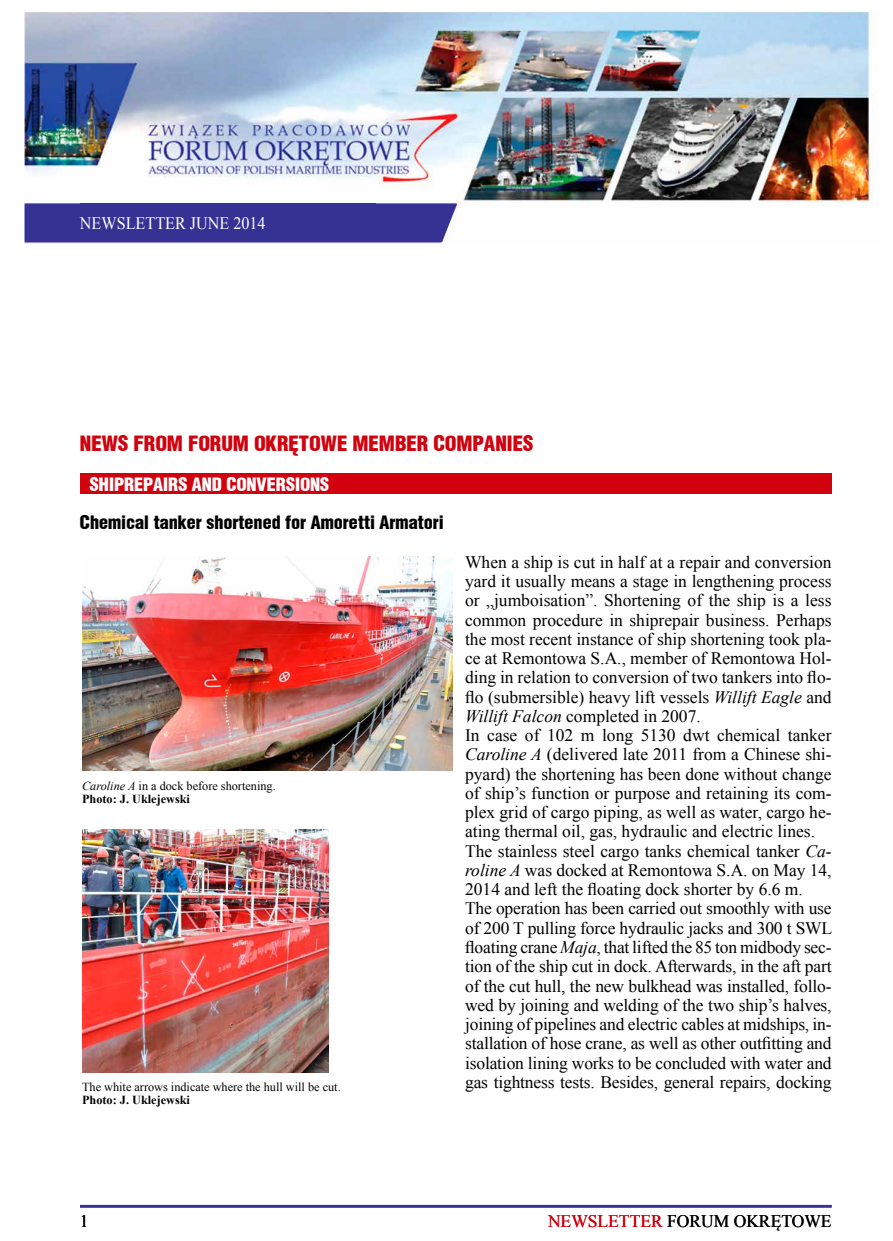
<style>
.page{position:relative;width:893px;height:1241px;background:#fff}
.page>*{position:absolute;margin:0;border:0;box-sizing:border-box;transform-origin:0 0}
.t1{font:21px "Switz Cond Blackpl";color:#d1010e}
.t2{font:18.38px "Switz Cond Blackpl";color:#000}
.t3{font:18.38px "Switz Cond Blackpl";color:#fff}
.t4{font:17.5px/19.2px "Times New Roman";color:#000}
.t5{font:17.5px "Times New Roman";color:#fff;scale:.92 1}
.t6{font:12.25px/13.1px "Times New Roman";color:#000}
.t7{font:700 12.25px "Times New Roman";color:#000}
.s1{font-style:italic}
.s2{font-weight:700}
.s3{color:#d1010e}
</style>
<div class="page">
<img style="left:25px;top:12px;width:848px;height:231px">
<hr style="left:80px;top:1204px;width:752px;height:3px;background:#363294">
<div style="left:80px;top:473px;width:752px;height:20px;background:#d1010e"></div>
<svg style="left:25px;top:203px;width:432px;height:39px;background:#423e9a"></svg>
<div style="left:80px;top:203px;width:295px;height:39px;background:#363294"></div>
<img style="left:82px;top:829px;width:246px;height:242px">
<img style="left:82px;top:556px;width:371px;height:214px">
<p class="t5" style="left:80px;top:210px;width:203px">NEWSLETTER JUNE 2014</p>
<p class="t1" style="left:80px;top:429px;width:455px">NEWS FROM FORUM OKRĘTOWE MEMBER COMPANIES</p>
<p class="t3" style="left:90px;top:471px;width:241px">SHIPREPAIRS AND CONVERSIONS</p>
<p class="t2" style="left:80px;top:510px;width:365px">Chemical tanker shortened for Amoretti Armatori</p>
<p class="t6" style="left:82px;top:779px;width:195px"><span class="s1">Caroline A</span> in a dock before shortening.<br><span class="s2">Photo: J. Uklejewski</span></p>
<p class="t4" style="left:465px;top:551px;width:369px">When a ship is cut in half at a repair and conversion yard it usually means a stage in lengthening process or „jumboisation”. Shortening of the ship is a less common procedure in shiprepair business. Perhaps the most recent instance of ship shortening took pla&shy;ce at Remontowa S.A., member of Remontowa Hol&shy;ding in relation to conversion of two tankers into flo&shy;flo (submersible) heavy lift vessels <span class="s1">Willift Eagle</span> and <span class="s1">Willift Falcon</span> completed in 2007.<br>In case of 102 m long 5130 dwt chemical tanker <span class="s1">Caroline A</span> (delivered late 2011 from a Chinese shi&shy;pyard) the shortening has been done without change of ship’s function or purpose and retaining its com&shy;plex grid of cargo piping, as well as water, cargo he&shy;ating thermal oil, gas, hydraulic and electric lines.<br>The stainless steel cargo tanks chemical tanker <span class="s1">Ca&shy;roline A</span> was docked at Remontowa S.A. on May 14, 2014 and left the floating dock shorter by 6.6 m.<br>The operation has been carried out smoothly with use of 200 T pulling force hydraulic jacks and 300 t SWL floating crane <span class="s1">Maja</span>, that lifted the 85 ton midbody sec&shy;tion of the ship cut in dock. Afterwards, in the aft part of the cut hull, the new bulkhead was installed, follo&shy;wed by joining and welding of the two ship’s halves, joining of pipelines and electric cables at midships, in&shy;stallation of hose crane, as well as other outfitting and isolation lining works to be concluded with water and</p>
<p class="t6" style="left:82px;top:1079px;width:260px">The white arrows indicate where the hull will be cut.</p>
<p class="t4" style="left:465px;top:1071px;width:368px">gas tightness tests. Besides, general repairs, docking</p>
<p class="t7" style="left:82px;top:1090px;width:109px">Photo: J. Uklejewski</p>
<p class="t4" style="left:80px;top:1210px;width:10px">1</p>
<p class="t4" style="left:548px;top:1210px;width:285px"><span class="s3">NEWSLETTER</span> FORUM OKRĘTOWE</p>
</div>
